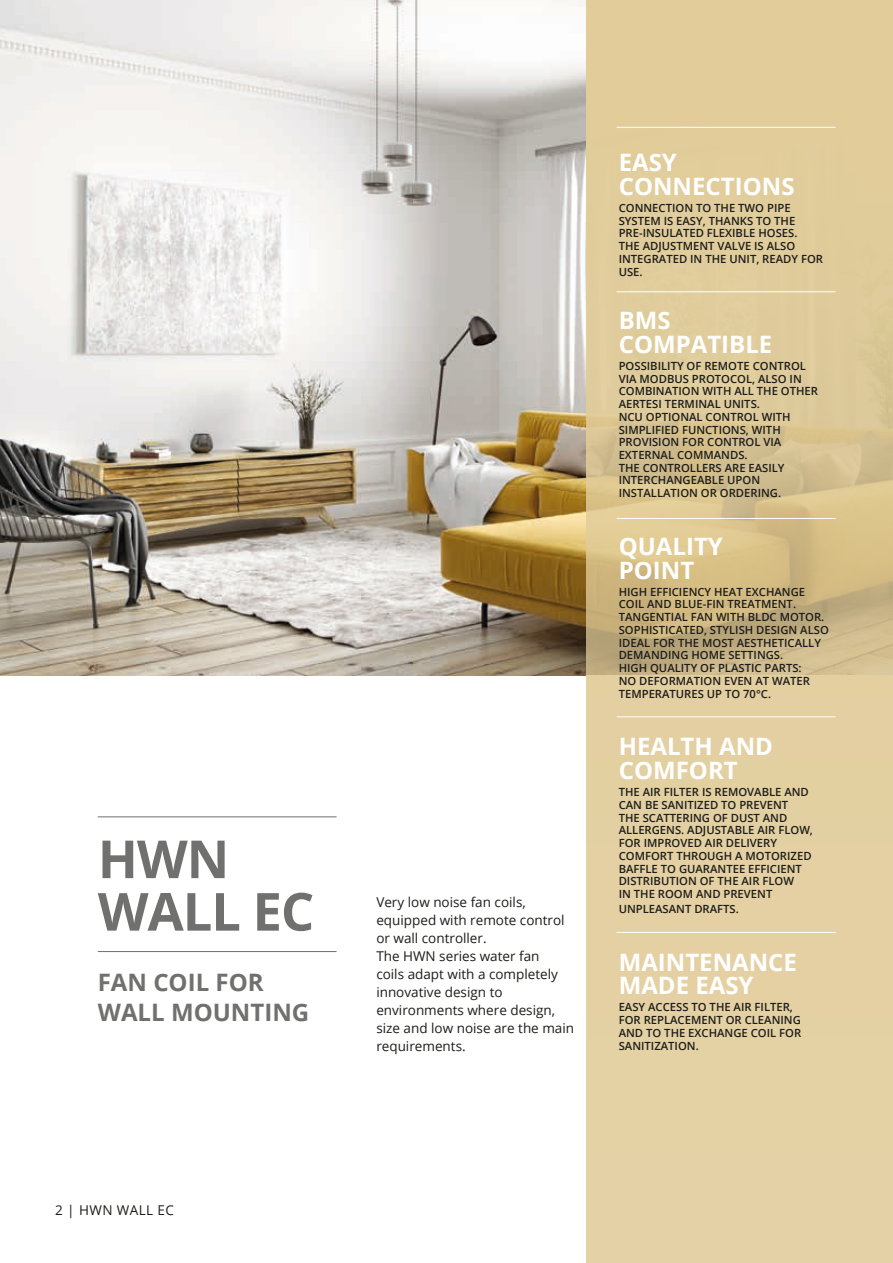
<style>
.page{position:relative;width:893px;height:1263px;background:#fff}
.page>*{position:absolute;margin:0;border:0;box-sizing:border-box;transform-origin:0 0}
.t1{font:700 52.5px/52.5px "Open Sans";letter-spacing:-.02em;color:#70706f}
.t2{font:700 24px/23.7px "Open Sans";color:#fff}
.t3{font:700 24px/30px "Open Sans";color:#70706f}
.t4{font:13.5px/18px "Open Sans";color:#1d1d1b}
.t5{font:13.5px "Open Sans";letter-spacing:.03em;color:#1d1d1b}
.t6{font:600 11.25px/12.8px "Open Sans";color:#1d1d1b}
</style>
<div class="page">
<img style="left:0;top:0;width:587px;height:675px">
<hr style="left:98px;top:816px;width:239px;height:1px;background:#70706f">
<hr style="left:98px;top:951px;width:239px;height:1px;background:#70706f">
<svg style="left:587px;top:0;width:306px;height:1263px;background:#deca9b"></svg>
<hr style="left:617px;top:127px;width:219px;height:1px;background:#fff">
<hr style="left:617px;top:291px;width:219px;height:1px;background:#fff">
<hr style="left:617px;top:518px;width:219px;height:1px;background:#fff">
<hr style="left:617px;top:716px;width:219px;height:1px;background:#fff">
<hr style="left:617px;top:932px;width:219px;height:1px;background:#fff">
<h1 class="t1" style="left:98px;top:831px;width:218px">HWN<br>WALL EC</h1>
<h2 class="t3" style="left:98px;top:966px;width:213px">FAN COIL FOR<br>WALL MOUNTING</h2>
<p class="t5" style="left:55px;top:1201px;width:120px">2 | HWN WALL EC</p>
<p class="t4" style="left:376px;top:892px;width:199px">Very low noise fan coils, equipped with remote control or wall controller.<br>The HWN series water fan<br>coils adapt with a completely innovative design to environments where design, size and low noise are the main requirements.</p>
<h2 class="t2" style="left:619px;top:150px;width:177px">EASY<br>CONNECTIONS</h2>
<p class="t6" style="left:619px;top:201px;width:206px">CONNECTION TO THE TWO PIPE<br>SYSTEM IS EASY, THANKS TO THE<br>PRE-INSULATED FLEXIBLE HOSES.<br>THE ADJUSTMENT VALVE IS ALSO<br>INTEGRATED IN THE UNIT, READY FOR<br>USE.</p>
<h2 class="t2" style="left:619px;top:308px;width:155px">BMS<br>COMPATIBLE</h2>
<p class="t6" style="left:619px;top:359px;width:201px">POSSIBILITY OF REMOTE CONTROL<br>VIA MODBUS PROTOCOL, ALSO IN<br>COMBINATION WITH ALL THE OTHER<br>AERTESI TERMINAL UNITS.<br>NCU OPTIONAL CONTROL WITH<br>SIMPLIFIED FUNCTIONS, WITH<br>PROVISION FOR CONTROL VIA<br>EXTERNAL COMMANDS.<br>THE CONTROLLERS ARE EASILY<br>INTERCHANGEABLE UPON<br>INSTALLATION OR ORDERING.</p>
<h2 class="t2" style="left:619px;top:534px;width:106px">QUALITY<br>POINT</h2>
<p class="t6" style="left:619px;top:585px;width:212px">HIGH EFFICIENCY HEAT EXCHANGE<br>COIL AND BLUE-FIN TREATMENT.<br>TANGENTIAL FAN WITH BLDC MOTOR.<br>SOPHISTICATED, STYLISH DESIGN ALSO<br>IDEAL FOR THE MOST AESTHETICALLY<br>DEMANDING HOME SETTINGS.<br>HIGH QUALITY OF PLASTIC PARTS:<br>NO DEFORMATION EVEN AT WATER<br>TEMPERATURES UP TO 70°C.</p>
<h2 class="t2" style="left:619px;top:734px;width:156px">HEALTH AND<br>COMFORT</h2>
<p class="t6" style="left:619px;top:785px;width:196px">THE AIR FILTER IS REMOVABLE AND<br>CAN BE SANITIZED TO PREVENT<br>THE SCATTERING OF DUST AND<br>ALLERGENS. ADJUSTABLE AIR FLOW,<br>FOR IMPROVED AIR DELIVERY<br>COMFORT THROUGH A MOTORIZED<br>BAFFLE TO GUARANTEE EFFICIENT<br>DISTRIBUTION OF THE AIR FLOW<br>IN THE ROOM AND PREVENT</p>
<p class="t6" style="left:619px;top:902px;width:122px">UNPLEASANT DRAFTS.</p>
<h2 class="t2" style="left:619px;top:949px;width:180px">MAINTENANCE<br>MADE EASY</h2>
<p class="t6" style="left:619px;top:1001px;width:184px">EASY ACCESS TO THE AIR FILTER,<br>FOR REPLACEMENT OR CLEANING<br>AND TO THE EXCHANGE COIL FOR<br>SANITIZATION.</p>
</div>
